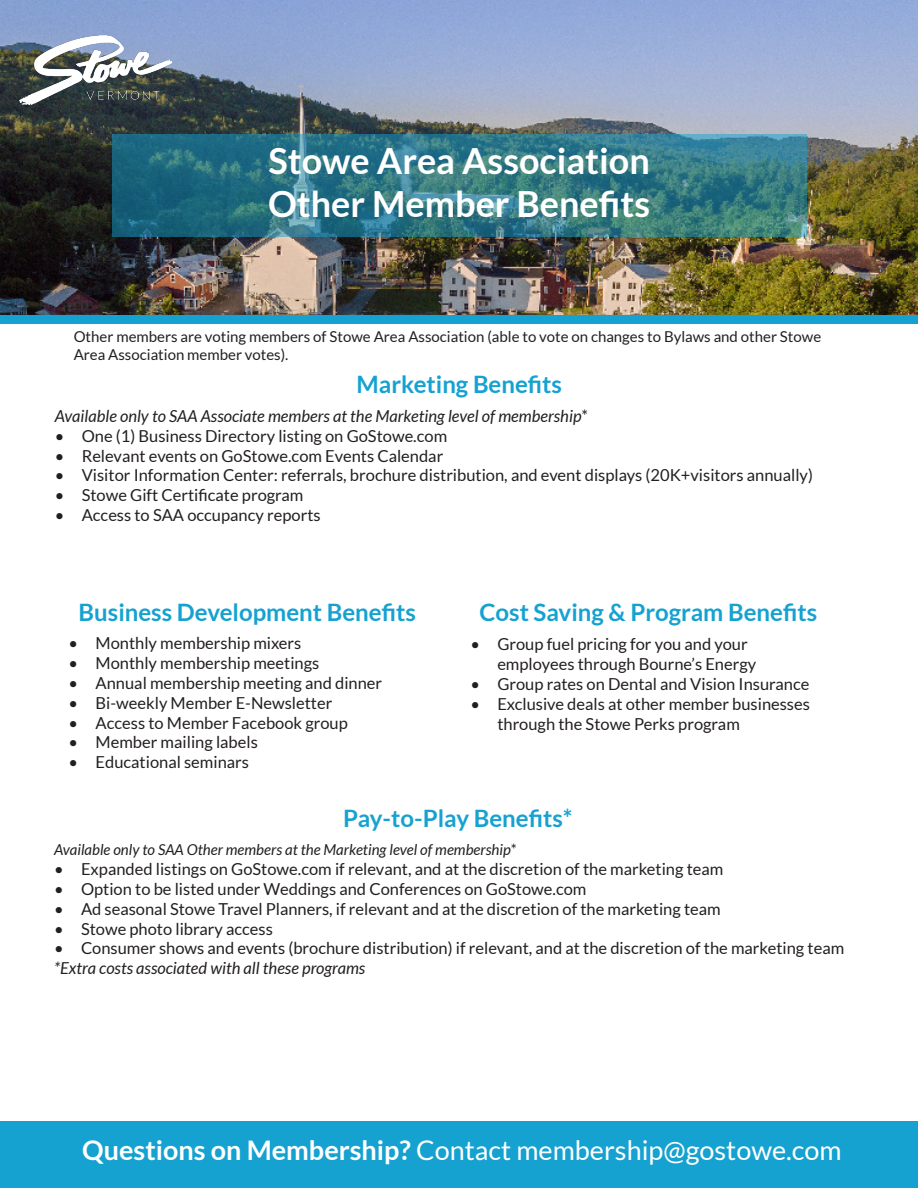
<style>
.page{position:relative;width:918px;height:1188px;background:#fff}
.page>*{position:absolute;margin:0;border:0;box-sizing:border-box;transform-origin:0 0}
.t1{font:700 36px "Lato";color:#fff}
.t2{font:27px "Lato";color:#fff}
.t3{font:700 24px "Lato";color:#15a2d1}
.t4{font:16.5px/19.8px "Lato";color:#231f20}
.t5{font:italic 16.5px "Lato";color:#231f20}
.t6{font:15px/18px "Lato";color:#231f20}
.t7{font:italic 15px "Lato";color:#231f20}
.s1{font-style:normal}
.s2{font-weight:700}
</style>
<div class="page">
<img style="left:0;top:1px;width:918px;height:314px">
<svg style="left:112px;top:134px;width:694px;height:103px;background:#307784"></svg>
<div style="left:0;top:1121px;width:918px;height:67px;background:#15a2d1"></div>
<div style="left:0;top:315px;width:918px;height:9px;background:#15a2d1"></div>
<img style="left:20px;top:36px;width:152px;height:68px">
<p class="t1" style="left:268px;top:140px;width:383px">Stowe Area Association</p>
<p class="t1" style="left:268px;top:184px;width:384px">Other Member Benefits</p>
<p class="t6" style="left:74px;top:328px;width:749px">Other members are voting members of Stowe Area Association (able to vote on changes to Bylaws and other Stowe<br>Area Association member votes).</p>
<p class="t3" style="left:357px;top:371px;width:207px">Marketing Benefits</p>
<p class="t5" style="left:55px;top:407px;width:535px">Available only to SAA Associate members at the Marketing level of membership<span class="s1">*</span></p>
<p class="t4" style="left:55px;top:426px;width:394px">• One (1) Business Directory listing on GoStowe.com</p>
<p class="t4" style="left:55px;top:446px;width:390px">• Relevant events on GoStowe.com Events Calendar</p>
<p class="t4" style="left:55px;top:465px;width:760px">• Visitor Information Center: referrals, brochure distribution, and event displays (20K+visitors annually)</p>
<p class="t4" style="left:55px;top:485px;width:250px">• Stowe Gift Certificate program</p>
<p class="t4" style="left:55px;top:505px;width:267px">• Access to SAA occupancy reports</p>
<p class="t3" style="left:79px;top:599px;width:339px">Business Development Benefits</p>
<p class="t3" style="left:479px;top:599px;width:339px">Cost Saving &amp; Program Benefits</p>
<p class="t4" style="left:69px;top:633px;width:234px">• Monthly membership mixers</p>
<p class="t4" style="left:69px;top:653px;width:252px">• Monthly membership meetings</p>
<p class="t4" style="left:69px;top:673px;width:315px">• Annual membership meeting and dinner</p>
<p class="t4" style="left:69px;top:693px;width:265px">• Bi-weekly Member E-Newsletter</p>
<p class="t4" style="left:69px;top:713px;width:281px">• Access to Member Facebook group</p>
<p class="t4" style="left:69px;top:732px;width:191px">• Member mailing labels</p>
<p class="t4" style="left:69px;top:752px;width:182px">• Educational seminars</p>
<p class="t4" style="left:497px;top:634px;width:260px;text-indent:-27px">• Group fuel pricing for you and your employees through Bourne’s Energy</p>
<p class="t4" style="left:470px;top:674px;width:341px">• Group rates on Dental and Vision Insurance</p>
<p class="t4" style="left:497px;top:694px;width:314px;text-indent:-27px">• Exclusive deals at other member businesses through the Stowe Perks program</p>
<p class="t3" style="left:343px;top:804px;width:231px">Pay-to-Play Benefits*</p>
<p class="t7" style="left:54px;top:842px;width:464px">Available only to SAA Other members at the Marketing level of membership<span class="s1">*</span></p>
<p class="t4" style="left:54px;top:859px;width:671px">• Expanded listings on GoStowe.com if relevant, and at the discretion of the marketing team</p>
<p class="t4" style="left:54px;top:879px;width:534px">• Option to be listed under Weddings and Conferences on GoStowe.com</p>
<p class="t4" style="left:54px;top:899px;width:668px">• Ad seasonal Stowe Travel Planners, if relevant and at the discretion of the marketing team</p>
<p class="t4" style="left:54px;top:919px;width:220px">• Stowe photo library access</p>
<p class="t4" style="left:54px;top:938px;width:792px">• Consumer shows and events (brochure distribution) if relevant, and at the discretion of the marketing team</p>
<p class="t5" style="left:54px;top:959px;width:313px">*Extra costs associated with all these programs</p>
<p class="t2" style="left:82px;top:1135px;width:761px"><span class="s2">Questions on Membership?</span> Contact membership@gostowe.com</p>
</div>
